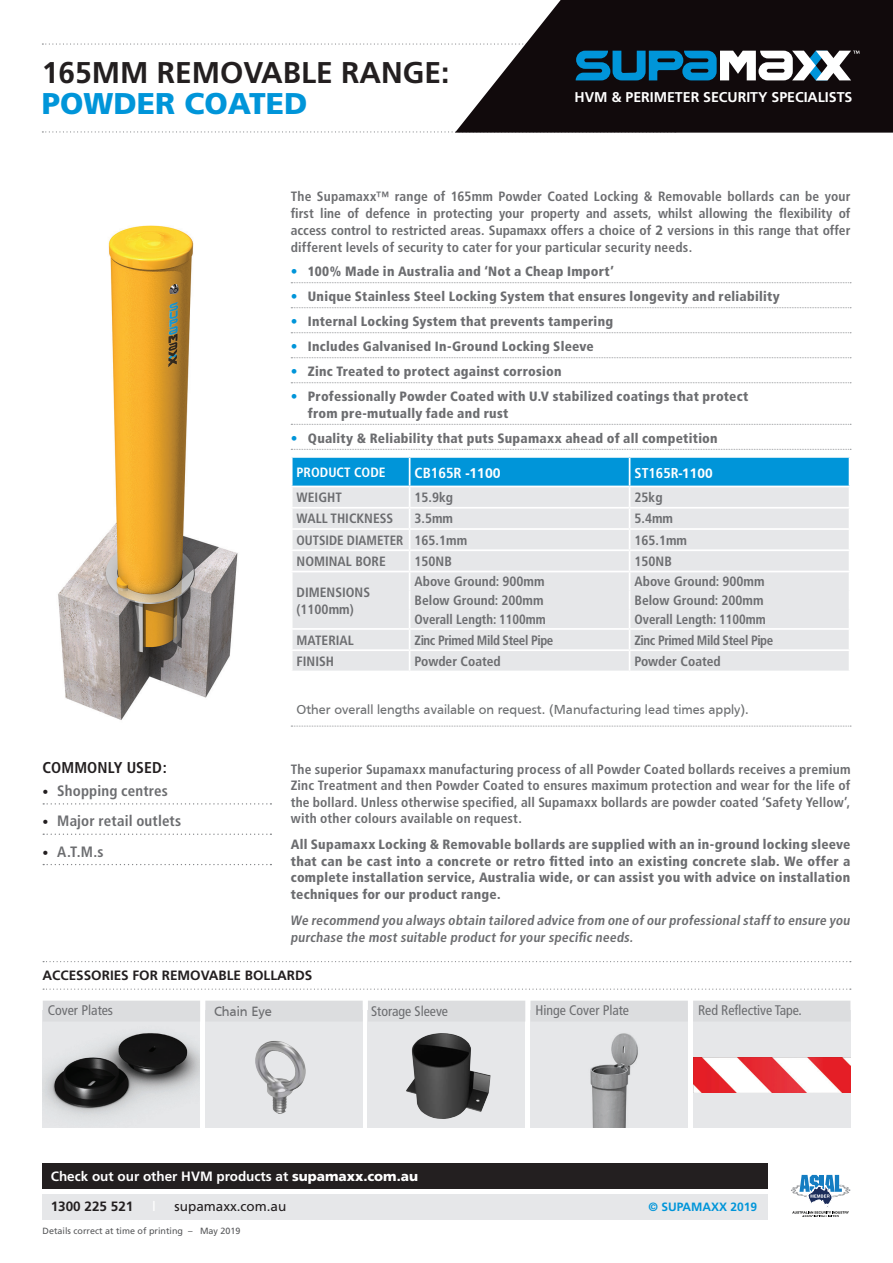
<style>
.page{position:relative;width:893px;height:1263px;background:#fff}
.page>*{position:absolute;margin:0;border:0;box-sizing:border-box;transform-origin:0 0}
.Section_header{font:700 30px/31.5px "Frutiger";color:#231f20}
.Body{font:700 condensed 15.6px "Frutiger";letter-spacing:.01em;color:#231f20}
.t1{font:700 condensed 15px "Frutiger";letter-spacing:.01em;color:#6c6d70}
.t2{font:700 condensed 14.7px "Frutiger";color:#fff}
.t3{font:700 14.25px "Frutiger";color:#fff}
.t4{font:700 condensed 14.25px "Frutiger";color:#fff}
.Body-2{font:condensed 13.95px "Frutiger";letter-spacing:-.005em;color:#6c6d70}
.Body-3{font:13.95px "Frutiger";letter-spacing:-.005em;color:#6c6d70}
.Body-4{font:700 condensed 13.5px/16.5px "Frutiger";color:#6c6d70;text-align:justify}
.Body-5{font:900 condensed 13.5px/16.5px "Frutiger";letter-spacing:.02em;color:#6c6d70}
.t5{font:13.5px "Frutiger";color:#6d6f71}
.Body-6{font:700 condensed 13.5px "Frutiger";letter-spacing:-.03em;color:#6c6d70;scale:.96 1}
.t6{font:700 13.5px "Frutiger";color:#fff}
.additional_heads{font:700 13.5px "Frutiger";color:#231f20}
.Body-7{font:700 condensed 13.5px "Frutiger";color:#6c6d70;scale:.95 1}
.t7{font:13.5px "Frutiger";color:#231f20}
.Body-8{font:700 condensed 13.5px "Frutiger";color:#6c6d70;scale:.96 1}
.t8{font:700 condensed 13.5px "Frutiger";color:#fff}
.t9{font:700 12px "Frutiger";color:#0095d9}
.additional_heads-2{font:9px "Frutiger";color:#57585a}
.s1{font-weight:900;color:#0095d9}
.s2{font-stretch:normal;font-size:14.25px}
.s3{font-weight:700;color:#0095d9}
.s4{font-stretch:normal}
.s5{font-stretch:normal;font-size:12px;color:#231f20}
.s6{font-weight:900}
</style>
<div class="page">
<img style="left:43px;top:1021px;width:157px;height:107px">
<div style="left:205px;top:1010px;width:158px;height:118px;background:#e6e7e9"></div>
<div style="left:368px;top:1010px;width:157px;height:118px;background:#e6e7e9"></div>
<div style="left:693px;top:1010px;width:157px;height:118px;background:#e6e7e9"></div>
<img style="left:693px;top:1058px;width:157px;height:35px">
<img style="left:530px;top:1021px;width:158px;height:107px">
<svg style="left:42px;top:43px;width:411px;height:2px"></svg>
<svg style="left:42px;top:131px;width:411px;height:2px"></svg>
<div style="left:43px;top:1194px;width:725px;height:26px;background:#e6e7e9"></div>
<div style="left:43px;top:1163px;width:725px;height:25px;background:#231f20"></div>
<svg style="left:791px;top:1175px;width:59px;height:41px"></svg>
<svg style="left:43px;top:803px;width:228px;height:1px"></svg>
<svg style="left:43px;top:833px;width:228px;height:2px"></svg>
<svg style="left:43px;top:864px;width:228px;height:1px"></svg>
<svg style="left:291px;top:282px;width:560px;height:1px"></svg>
<svg style="left:291px;top:307px;width:560px;height:1px"></svg>
<svg style="left:291px;top:332px;width:560px;height:1px"></svg>
<svg style="left:291px;top:357px;width:560px;height:1px"></svg>
<svg style="left:291px;top:382px;width:560px;height:1px"></svg>
<svg style="left:291px;top:424px;width:560px;height:1px"></svg>
<svg style="left:291px;top:449px;width:560px;height:1px"></svg>
<svg style="left:291px;top:726px;width:560px;height:1px"></svg>
<svg style="left:291px;top:457px;width:559px;height:214px;background:#cadee8"></svg>
<svg style="left:455px;top:0;width:438px;height:133px;background:#332d2f"></svg>
<svg style="left:576px;top:51px;width:283px;height:29px"></svg>
<svg style="left:43px;top:961px;width:808px;height:1px"></svg>
<svg style="left:43px;top:988px;width:808px;height:2px"></svg>
<div style="left:368px;top:1001px;width:157px;height:20px;background:#dcdddf"></div>
<div style="left:530px;top:1001px;width:158px;height:20px;background:#dcdddf"></div>
<div style="left:693px;top:1001px;width:157px;height:20px;background:#dcdddf"></div>
<div style="left:43px;top:1001px;width:157px;height:20px;background:#dcdddf"></div>
<div style="left:205px;top:1001px;width:158px;height:20px;background:#dcdddf"></div>
<img style="left:58px;top:225px;width:180px;height:495px">
<img style="left:255px;top:1041px;width:51px;height:73px">
<img style="left:406px;top:1033px;width:85px;height:86px">
<p class="Section_header" style="left:42px;top:56px;width:409px">165MM REMOVABLE RANGE:<br><span class="s1">POWDER COATED</span></p>
<p class="t3" style="left:574px;top:89px;width:279px">HVM &amp; PERIMETER SECURITY SPECIALISTS</p>
<p class="Body-4" style="left:291px;top:188px;width:561px">The Supamaxx™ range of 165mm Powder Coated Locking &amp; Removable bollards can be your first line of defence in protecting your property and assets, whilst allowing the flexibility of access control to restricted areas. Supamaxx offers a choice of <span class="s2">2</span> versions in this range that offer different levels of security to cater for your particular security needs.</p>
<p class="Body-5" style="left:291px;top:263px;width:325px"><span class="s3">•</span> 100% Made in Australia and ‘Not a Cheap Import’</p>
<p class="Body-5" style="left:291px;top:288px;width:490px"><span class="s3">•</span> Unique Stainless Steel Locking System that ensures longevity and reliability</p>
<p class="Body-5" style="left:291px;top:313px;width:324px"><span class="s3">•</span> Internal Locking System that prevents tampering</p>
<p class="Body-5" style="left:291px;top:338px;width:304px"><span class="s3">•</span> Includes Galvanised In-Ground Locking Sleeve</p>
<p class="Body-5" style="left:291px;top:363px;width:272px"><span class="s3">•</span> Zinc Treated to protect against corrosion</p>
<p class="Body-5" style="left:308px;top:388px;width:442px;text-indent:-17px"><span class="s3">•</span> Professionally Powder Coated with U.V stabilized coatings that protect from pre-mutually fade and rust</p>
<p class="Body-5" style="left:291px;top:430px;width:428px"><span class="s3">•</span> Quality &amp; Reliability that puts Supamaxx ahead of all competition</p>
<p class="t8" style="left:297px;top:464px;width:91px">PRODUCT CODE</p>
<p class="t2" style="left:415px;top:464px;width:88px">CB165R <span class="s4">-1100</span></p>
<p class="t4" style="left:634px;top:464px;width:80px">ST165R<span class="s4">-1100</span></p>
<p class="Body-4" style="left:297px;top:489px;width:47px">WEIGHT</p>
<p class="Body-4" style="left:415px;top:489px;width:40px">15.9kg</p>
<p class="Body-4" style="left:634px;top:489px;width:30px">25kg</p>
<p class="Body-4" style="left:297px;top:510px;width:98px">WALL THICKNESS</p>
<p class="Body-4" style="left:415px;top:510px;width:40px">3.5mm</p>
<p class="Body-4" style="left:634px;top:510px;width:40px">5.4mm</p>
<p class="Body-8" style="left:297px;top:532px;width:113px">OUTSIDE DIAMETER</p>
<p class="Body-4" style="left:415px;top:532px;width:54px">165.1mm</p>
<p class="Body-4" style="left:634px;top:532px;width:54px">165.1mm</p>
<p class="Body-4" style="left:297px;top:553px;width:91px">NOMINAL BORE</p>
<p class="Body-4" style="left:415px;top:553px;width:39px">150NB</p>
<p class="Body-4" style="left:634px;top:553px;width:39px">150NB</p>
<p class="Body-4" style="left:297px;top:584px;width:75px">DIMENSIONS (1100mm)</p>
<p class="Body-4" style="left:415px;top:573px;width:131px">Above Ground: 900mm</p>
<p class="Body-4" style="left:634px;top:573px;width:131px">Above Ground: 900mm</p>
<p class="Body-4" style="left:415px;top:592px;width:130px">Below Ground: 200mm</p>
<p class="Body-4" style="left:634px;top:592px;width:130px">Below Ground: 200mm</p>
<p class="Body-7" style="left:415px;top:612px;width:140px">Overall Length: 1100mm</p>
<p class="Body-7" style="left:635px;top:612px;width:140px">Overall Length: 1100mm</p>
<p class="Body-4" style="left:297px;top:632px;width:59px">MATERIAL</p>
<p class="Body-6" style="left:415px;top:632px;width:146px">Zinc Primed Mild Steel Pipe</p>
<p class="Body-6" style="left:634px;top:632px;width:146px">Zinc Primed Mild Steel Pipe</p>
<p class="Body-4" style="left:297px;top:653px;width:39px">FINISH</p>
<p class="Body-4" style="left:415px;top:653px;width:88px">Powder Coated</p>
<p class="Body-4" style="left:634px;top:653px;width:88px">Powder Coated</p>
<p class="Body" style="left:43px;top:758px;width:126px">COMMONLY USED:</p>
<p class="t1" style="left:43px;top:782px;width:127px"><span class="s5">•</span> Shopping centres</p>
<p class="t1" style="left:43px;top:812px;width:140px"><span class="s5">•</span> Major retail outlets</p>
<p class="t1" style="left:43px;top:842px;width:63px"><span class="s5">•</span> A.T.M.s</p>
<p class="t5" style="left:296px;top:702px;width:454px">Other overall lengths available on request. (Manufacturing lead times apply).</p>
<p class="Body-4" style="left:291px;top:761px;width:561px">The superior Supamaxx manufacturing process of all Powder Coated bollards receives a premium Zinc Treatment and then Powder Coated to ensures maximum protection and wear for the life of the bollard. Unless otherwise specified, all Supamaxx bollards are powder coated ‘Safety Yellow’, with other colours available on request.</p>
<p class="Body-5" style="left:291px;top:836px;width:561px;text-align:justify">All Supamaxx Locking &amp; Removable bollards are supplied with an in-ground locking sleeve that can be cast into a concrete or retro fitted into an existing concrete slab. We offer a complete installation service, Australia wide, or can assist you with advice on installation techniques for our product range.</p>
<p class="Body-4" style="left:290px;top:912px;width:563px">We recommend you always obtain tailored advice from one of our professionalstaff to ensure you purchase the most suitable product for your specific needs.</p>
<p class="additional_heads" style="left:43px;top:967px;width:271px">ACCESSORIES FOR REMOVABLE BOLLARDS</p>
<p class="Body-2" style="left:48px;top:1002px;width:67px">Cover Plates</p>
<p class="Body-3" style="left:214px;top:1003px;width:60px">Chain Eye</p>
<p class="Body-2" style="left:371px;top:1003px;width:78px">Storage Sleeve</p>
<p class="Body-2" style="left:535px;top:1002px;width:95px">Hinge Cover Plate</p>
<p class="Body-2" style="left:698px;top:1002px;width:105px">Red Reflective Tape.</p>
<p class="t6" style="left:51px;top:1168px;width:369px">Check out our other HVM products at <span class="s6">supamaxx.com.au</span></p>
<p class="additional_heads" style="left:51px;top:1199px;width:84px">1300 225 521</p>
<p class="t7" style="left:175px;top:1199px;width:113px">supamaxx.com.au</p>
<p class="t9" style="left:648px;top:1200px;width:110px">© SUPAMAXX 2019</p>
<p class="additional_heads-2" style="left:43px;top:1225px;width:200px">Details correct at time of printing – May 2019</p>
</div>
